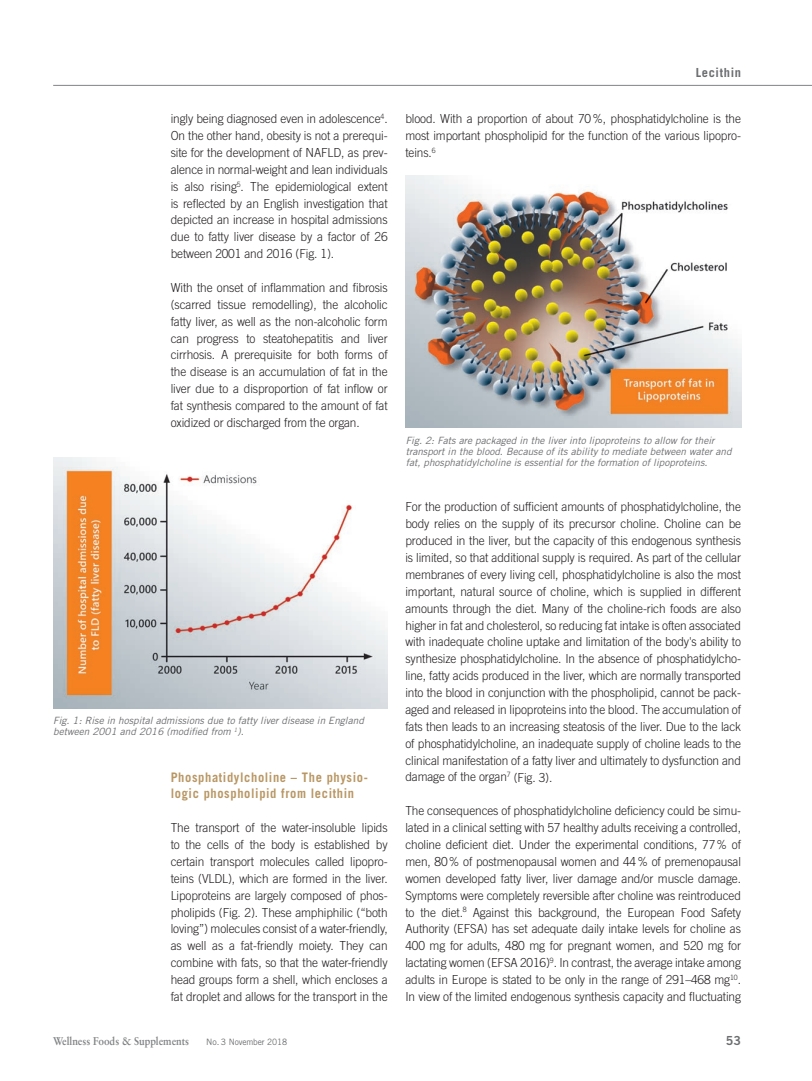
<style>
.page{position:relative;width:812px;height:1081px;background:#fff}
.page>*{position:absolute;margin:0;border:0;box-sizing:border-box;transform-origin:0 0}
.t1{font:700 13.12px/16.9px "Trade Gothic";letter-spacing:.05em;color:#b99764;scale:.95 1}
.t2{font:300 12.5px/16.9px "Trade Gothic";letter-spacing:-.01em;color:#231f20;text-align:justify;scale:.95 1}
.t3{font:700 12.5px "Trade Gothic";letter-spacing:.05em;color:#6c6d70}
.t4{font:12.5px "Trade Gothic Bold Two";color:#6c6d70}
.t5{font:700 11.25px "Sabon";color:#808285;scale:.9 1}
.t6{font:italic 10px/11.2px "Trade Gothic";color:#6c6d70}
.t7{font:8.75px "Trade Gothic";letter-spacing:-.01em;color:#6c6d70}
</style>
<div class="page">
<hr style="left:53px;top:85px;width:758px;height:1px;background:#808285">
<img style="left:53px;top:457px;width:334px;height:251px">
<img style="left:405px;top:176px;width:336px;height:251px">
<p class="t2" style="left:171px;top:110px;width:230px">ingly being diagnosed even in adolescence<sup>4</sup>.<br>On the other hand, obesity is not a prerequi&shy;site for the development of NAFLD, as prev&shy;alence in normal-weight and lean individuals is also rising<sup>5</sup>. The epidemiological extent is reflected by an English investigation that depicted an increase in hospital admissions due to fatty liver disease by a factor of 26 between 2001 and 2016 (Fig. 1).</p>
<p class="t2" style="left:171px;top:279px;width:230px">With the onset of inflammation and fibrosis (scarred tissue remodelling), the alcoholic fatty liver, as well as the non-alcoholic form can progress to steatohepatitis and liver cirrhosis. A prerequisite for both forms of the disease is an accumulation of fat in the liver due to a disproportion of fat inflow or fat synthesis compared to the amount of fat oxidized or discharged from the organ.</p>
<p class="t6" style="left:53px;top:714px;width:312px">Fig. 1: Rise in hospital admissions due to fatty liver disease in England between 2001 and 2016 (modified from <sup>1</sup>).</p>
<p class="t1" style="left:171px;top:768px;width:209px">Phosphatidylcholine – The physio&shy;logic phospholipid from lecithin</p>
<p class="t2" style="left:171px;top:819px;width:230px">The transport of the water-insoluble lipids to the cells of the body is established by certain transport molecules called lipopro&shy;teins (VLDL), which are formed in the liver.<br>Lipoproteins are largely composed of phos&shy;pholipids (Fig. 2). These amphiphilic (“both loving”) molecules consist of a water-friendly, as well as a fat-friendly moiety. They can combine with fats, so that the water-friendly head groups form a shell, which encloses a fat droplet and allows for the transport in the</p>
<p class="t3" style="left:695px;top:65px;width:47px">Lecithin</p>
<p class="t2" style="left:405px;top:110px;width:355px">blood. With a proportion of about 70%, phosphatidylcholine is the most important phospholipid for the function of the various lipopro&shy;teins.<sup>6</sup></p>
<p class="t6" style="left:405px;top:434px;width:327px">Fig. 2: Fats are packaged in the liver into lipoproteins to allow for their transport in the blood. Because of its ability to mediate between water and fat, phosphatidylcholine is essential for the formation of lipoproteins.</p>
<p class="t2" style="left:405px;top:498px;width:355px">For the production of sufficient amounts of phosphatidylcholine, the body relies on the supply of its precursor choline. Choline can be produced in the liver, but the capacity of this endogenous synthesis is limited, so that additional supply is required. As part of the cellular membranes of every living cell, phosphatidylcholine is also the most important, natural source of choline, which is supplied in different amounts through the diet. Many of the choline-rich foods are also higher in fat and cholesterol, so reducing fat intake is often associated with inadequate choline uptake and limitation of the body's ability to synthesize phosphatidylcholine. In the absence of phosphatidylcho&shy;line, fatty acids produced in the liver, which are normally transported into the blood in conjunction with the phospholipid, cannot be pack&shy;aged and released in lipoproteins into the blood. The accumulation of fats then leads to an increasing steatosis of the liver. Due to the lack of phosphatidylcholine, an inadequate supply of choline leads to the clinical manifestation of a fatty liver and ultimately to dysfunction and damage of the organ<sup>7</sup> (Fig. 3).</p>
<p class="t2" style="left:405px;top:802px;width:355px">The consequences of phosphatidylcholine deficiency could be simu&shy;lated in a clinical setting with 57 healthy adults receiving a controlled, choline deficient diet. Under the experimental conditions, 77% of men, 80% of postmenopausal women and 44% of premenopausal women developed fatty liver, liver damage and/or muscle damage.<br>Symptoms were completely reversible after choline was reintroduced to the diet.<sup>8</sup> Against this background, the European Food Safety Authority (EFSA) has set adequate daily intake levels for choline as 400 mg for adults, 480 mg for pregnant women, and 520 mg for lactating women (EFSA 2016)<sup>9</sup>. In contrast, the average intake among adults in Europe is stated to be only in the range of 291–468 mg<sup>10</sup>.<br>In view of the limited endogenous synthesis capacity and fluctuating</p>
<p class="t5" style="left:53px;top:1034px;width:153px">Wellness Foods &amp; Supplements</p>
<p class="t7" style="left:206px;top:1036px;width:82px">No. 3 November 2018</p>
<p class="t4" style="left:725px;top:1033px;width:17px">53</p>
</div>
